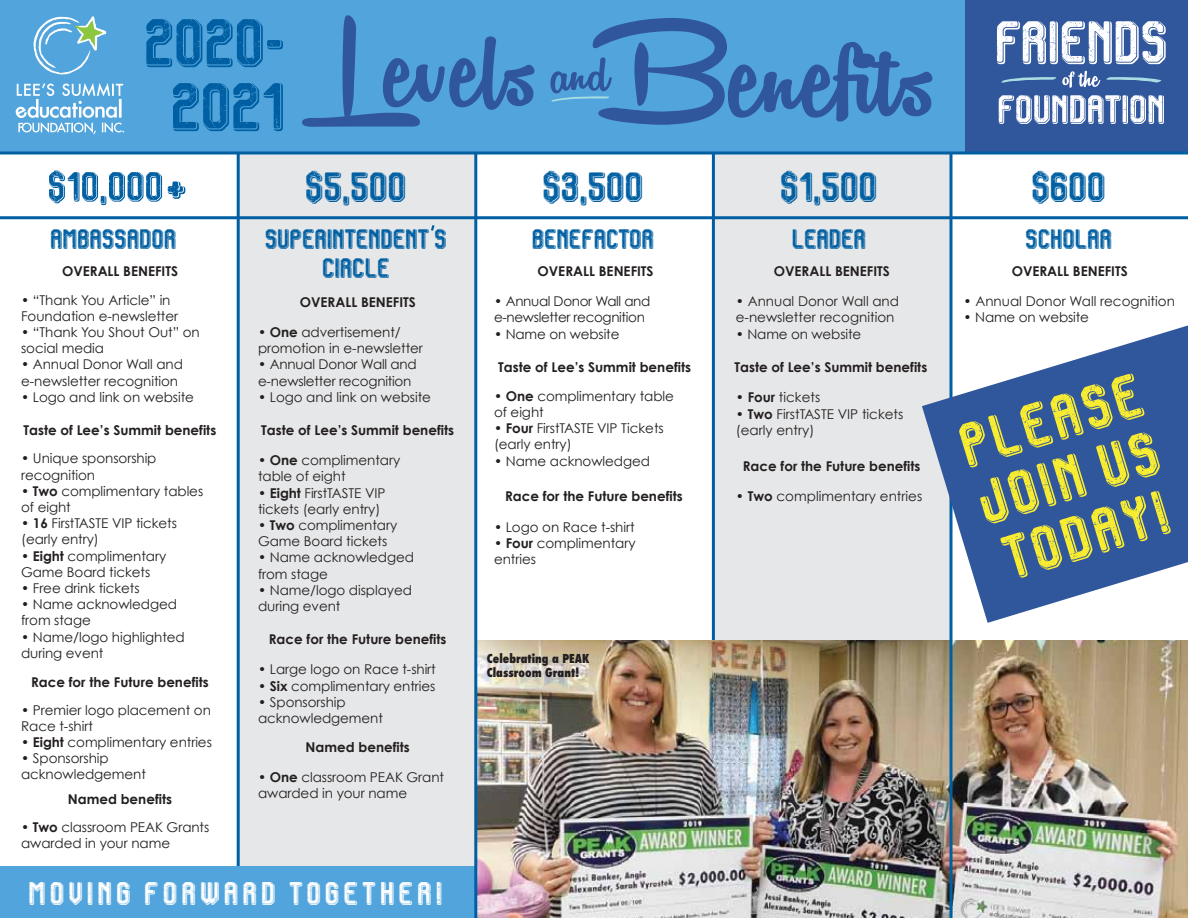
<style>
.page{position:relative;width:1188px;height:918px;background:#fff}
.page>*{position:absolute;margin:0;border:0;box-sizing:border-box;transform-origin:0 0}
.t1{font:40.5px/60px "Vintage Warehouse";color:#f9ed32;text-align:justify}
.t2{font:27px "Vintage Warehouse";color:#005fa2}
.t3{font:21px "Vintage Warehouse";letter-spacing:.2em;color:#fff}
.t4{font:18px "Vintage Warehouse";color:#005fa2}
.t5{font:13.5px/16.2px "Century Gothic";letter-spacing:-.005em;color:#231f20}
.t6{font:700 13.5px "Century Gothic";color:#231f20}
.t7{font:13.5px/16.2px "Century Gothic";letter-spacing:-.025em;color:#231f20}
.t8{font:800 condensed 12px/14.4px "Futura";color:#231f20}
.s1{font-weight:700}
</style>
<div class="page">
<div style="left:237px;top:153px;width:239px;height:765px;background:#e6e7e8"></div>
<hr style="left:237px;top:153px;width:3px;height:765px;background:#005fa2">
<div style="left:0;top:867px;width:1188px;height:51px;background:#52a5dc"></div>
<div style="left:714px;top:155px;width:236px;height:763px;background:#e6e7e8"></div>
<hr style="left:712px;top:153px;width:3px;height:765px;background:#005fa2">
<img style="left:477px;top:641px;width:711px;height:277px">
<div style="left:0;top:0;width:1188px;height:152px;background:#52a5dc"></div>
<svg style="left:34px;top:16px;width:72px;height:59px"></svg>
<svg style="left:15px;top:83px;width:109px;height:51px"></svg>
<div style="left:965px;top:0;width:223px;height:152px;background:#30569b"></div>
<svg style="left:49px;top:170px;width:113px;height:35px"></svg>
<svg style="left:168px;top:181px;width:17px;height:18px"></svg>
<svg style="left:997px;top:21px;width:169px;height:43px"></svg>
<svg style="left:999px;top:95px;width:165px;height:29px"></svg>
<svg style="left:1001px;top:71px;width:161px;height:17px"></svg>
<svg style="left:146px;top:19px;width:137px;height:48px"></svg>
<svg style="left:173px;top:83px;width:110px;height:48px"></svg>
<svg style="left:302px;top:15px;width:233px;height:112px"></svg>
<svg style="left:550px;top:18px;width:383px;height:107px"></svg>
<hr style="left:474px;top:153px;width:3px;height:765px;background:#005fa2">
<hr style="left:950px;top:153px;width:3px;height:765px;background:#005fa2">
<hr style="left:0;top:152px;width:1188px;height:3px;background:#005fa2">
<svg style="left:431px;top:225px;width:4px;height:6px"></svg>
<hr style="left:0;top:216px;width:1188px;height:3px;background:#005fa2">
<svg style="left:922px;top:321px;width:266px;height:302px;fill:#30569b"></svg>
<h2 class="t2" style="left:306px;top:170px;width:103px">$5,500</h2>
<h2 class="t2" style="left:543px;top:170px;width:103px">$3,500</h2>
<h2 class="t2" style="left:781px;top:170px;width:99px">$1,500</h2>
<h2 class="t2" style="left:1032px;top:170px;width:76px">$600</h2>
<h3 class="t4" style="left:792px;top:228px;width:76px">LEADER</h3>
<h3 class="t4" style="left:1026px;top:228px;width:88px">SCHOLAR</h3>
<h3 class="t4" style="left:51px;top:228px;width:127px">AMBASSADOR</h3>
<h3 class="t4" style="left:266px;top:228px;width:183px">SUPERINTENDENT’S</h3>
<h3 class="t4" style="left:533px;top:228px;width:124px">BENEFACTOR</h3>
<h3 class="t4" style="left:323px;top:257px;width:69px">CIRCLE</h3>
<p class="t6" style="left:774px;top:262px;width:118px">OVERALL BENEFITS</p>
<p class="t6" style="left:1012px;top:262px;width:118px">OVERALL BENEFITS</p>
<p class="t6" style="left:62px;top:262px;width:118px">OVERALL BENEFITS</p>
<p class="t6" style="left:538px;top:262px;width:118px">OVERALL BENEFITS</p>
<p class="t5" style="left:21px;top:291px;width:159px">• “Thank You Article” in<br>Foundation e-newsletter</p>
<p class="t5" style="left:21px;top:324px;width:180px">• “Thank You Shout Out” on social media</p>
<p class="t5" style="left:21px;top:356px;width:163px">• Annual Donor Wall and e-newsletter recognition</p>
<p class="t5" style="left:21px;top:389px;width:174px">• Logo and link on website</p>
<p class="t5" style="left:494px;top:388px;width:181px">• <span class="s1">One</span> complimentary table of eight</p>
<p class="t5" style="left:494px;top:420px;width:171px">• <span class="s1">Four</span> FirstTASTE VIP Tickets (early entry)</p>
<p class="t5" style="left:494px;top:452px;width:157px">• Name acknowledged</p>
<p class="t7" style="left:494px;top:293px;width:158px">• Annual Donor Wall and e-newsletter recognition</p>
<p class="t5" style="left:494px;top:325px;width:127px">• Name on website</p>
<p class="t5" style="left:736px;top:293px;width:165px">• Annual Donor Wall and e-newsletter recognition</p>
<p class="t5" style="left:736px;top:325px;width:127px">• Name on website</p>
<p class="t6" style="left:300px;top:294px;width:118px">OVERALL BENEFITS</p>
<p class="t5" style="left:258px;top:324px;width:166px">• <span class="s1">One</span> advertisement/ promotion in e-newsletter</p>
<p class="t5" style="left:258px;top:356px;width:160px">• Annual Donor Wall and e-newsletter recognition</p>
<p class="t5" style="left:258px;top:389px;width:174px">• Logo and link on website</p>
<p class="t5" style="left:736px;top:389px;width:86px">• <span class="s1">Four</span> tickets</p>
<p class="t5" style="left:736px;top:405px;width:169px">• <span class="s1">Two</span> FirstTASTE VIP tickets (early entry)</p>
<p class="t6" style="left:735px;top:358px;width:194px">Taste of Lee’s Summit benefits</p>
<p class="t6" style="left:498px;top:358px;width:194px">Taste of Lee’s Summit benefits</p>
<p class="t6" style="left:24px;top:421px;width:194px">Taste of Lee’s Summit benefits</p>
<p class="t6" style="left:261px;top:422px;width:194px">Taste of Lee’s Summit benefits</p>
<p class="t5" style="left:21px;top:450px;width:137px">• Unique sponsorship recognition</p>
<p class="t5" style="left:21px;top:483px;width:184px">• <span class="s1">Two</span> complimentary tables of eight</p>
<p class="t5" style="left:21px;top:515px;width:157px">• <span class="s1">16</span> FirstTASTE VIP tickets (early entry)</p>
<p class="t5" style="left:21px;top:547px;width:147px">• <span class="s1">Eight</span> complimentary<br>Game Board tickets</p>
<p class="t5" style="left:21px;top:580px;width:120px">• Free drink tickets</p>
<p class="t5" style="left:21px;top:596px;width:157px">• Name acknowledged from stage</p>
<p class="t5" style="left:21px;top:628px;width:165px">• Name/logo highlighted during event</p>
<p class="t5" style="left:258px;top:452px;width:144px">• <span class="s1">One</span> complimentary table of eight</p>
<p class="t5" style="left:258px;top:484px;width:129px">• <span class="s1">Eight</span> FirstTASTE VIP tickets (early entry)</p>
<p class="t5" style="left:258px;top:517px;width:141px">• <span class="s1">Two</span> complimentary<br>Game Board tickets</p>
<p class="t5" style="left:258px;top:549px;width:157px">• Name acknowledged from stage</p>
<p class="t5" style="left:258px;top:582px;width:155px">• Name/logo displayed during event</p>
<p class="t6" style="left:743px;top:458px;width:179px">Race for the Future benefits</p>
<p class="t6" style="left:505px;top:487px;width:179px">Race for the Future benefits</p>
<p class="t5" style="left:736px;top:488px;width:188px">• <span class="s1">Two</span> complimentary entries</p>
<p class="t5" style="left:494px;top:519px;width:142px">• Logo on Race t-shirt</p>
<p class="t5" style="left:494px;top:535px;width:143px">• <span class="s1">Four</span> complimentary entries</p>
<p class="t6" style="left:269px;top:631px;width:179px">Race for the Future benefits</p>
<p class="t8" style="left:487px;top:651px;width:104px">Celebrating a PEAK<br>Classroom Grant!</p>
<p class="t5" style="left:258px;top:661px;width:179px">• Large logo on Race t-shirt</p>
<p class="t5" style="left:258px;top:677px;width:179px">• <span class="s1">Six</span> complimentary entries</p>
<p class="t5" style="left:258px;top:694px;width:126px">• Sponsorship acknowledgement</p>
<p class="t6" style="left:31px;top:673px;width:179px">Race for the Future benefits</p>
<p class="t5" style="left:21px;top:702px;width:191px">• Premier logo placement on<br>Race t-shirt</p>
<p class="t5" style="left:21px;top:734px;width:192px">• <span class="s1">Eight</span> complimentary entries</p>
<p class="t5" style="left:21px;top:750px;width:126px">• Sponsorship acknowledgement</p>
<p class="t6" style="left:306px;top:739px;width:106px">Named benefits</p>
<p class="t5" style="left:258px;top:769px;width:188px">• <span class="s1">One</span> classroom PEAK Grant awarded in your name</p>
<p class="t6" style="left:68px;top:790px;width:106px">Named benefits</p>
<p class="t5" style="left:21px;top:819px;width:190px">• <span class="s1">Two</span> classroom PEAK Grants awarded in your name</p>
<h3 class="t3" style="left:29px;top:881px;width:415px">MOVING FORWARD TOGETHER!</h3>
<p class="t5" style="left:964px;top:293px;width:213px">• Annual Donor Wall recognition</p>
<p class="t5" style="left:964px;top:309px;width:127px">• Name on website</p>
<h1 class="t1" style="left:954px;top:420px;width:188px;rotate:-17deg">PLEASE JOIN US TODAY!</h1>
</div>
